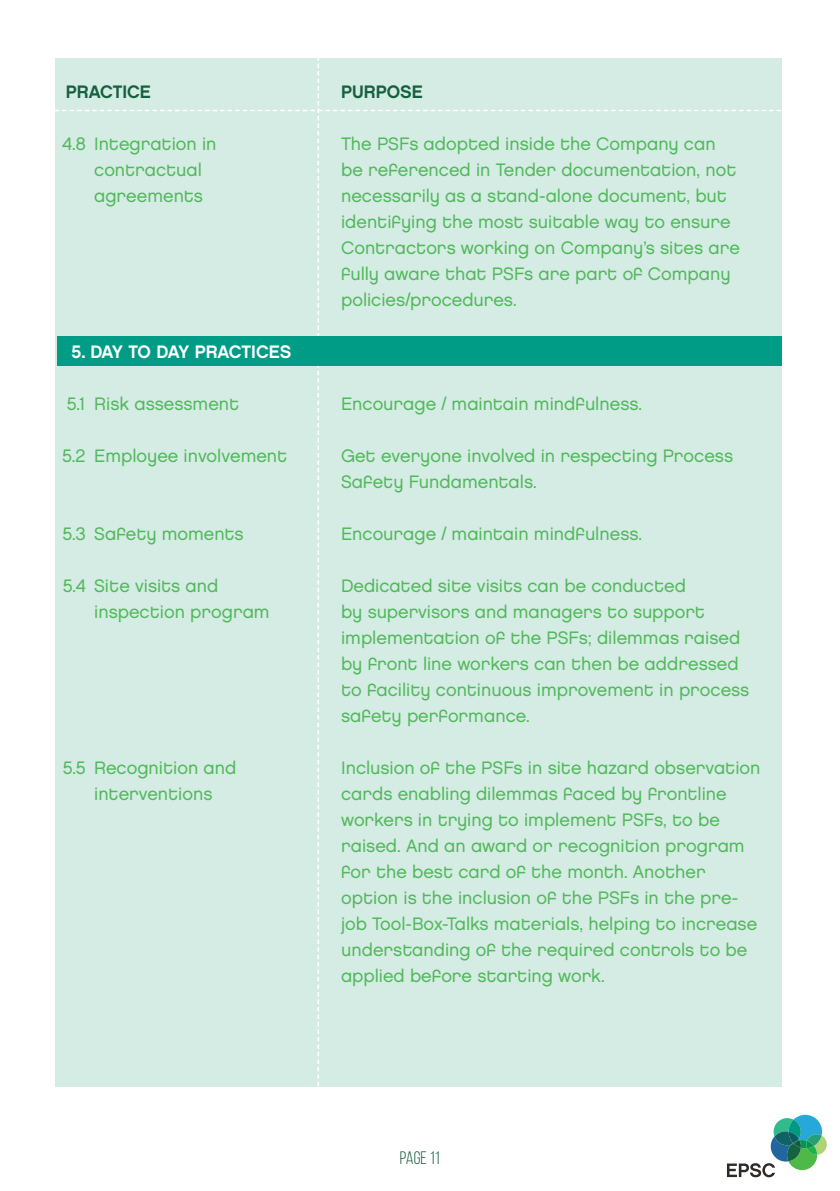
<style>
.page{position:relative;width:840px;height:1191px;background:#fff}
.page>*{position:absolute;margin:0;border:0;box-sizing:border-box;transform-origin:0 0}
.t1{font:18px/26px "Chalet London Nineteen Eighty";color:#52b85b}
.t2{font:18px "Chalet New York Nineteen Eighty";letter-spacing:-.01em;color:#fff}
.t3{font:18px "Chalet New York Nineteen Eighty";color:#15603f}
.t4{font:18px "Bebas Neue";color:#15603f}
</style>
<div class="page">
<svg style="left:727px;top:1114px;width:99px;height:63px"></svg>
<div style="left:55px;top:58px;width:725px;height:1028px;background:#d4ece4"></div>
<p class="t3" style="left:66px;top:81px;width:86px">PRACTICE</p>
<p class="t3" style="left:341px;top:81px;width:83px">PURPOSE</p>
<p class="t1" style="left:341px;top:131px;width:400px">The PSFs adopted inside the Company can be referenced in Tender documentation, not necessarily as a stand-alone document, but identifying the most suitable way to ensure Contractors working on Company’s sites are fully aware that PSFs are part of Company policies/procedures.</p>
<p class="t1" style="left:62px;top:131px;width:25px">4.8</p>
<p class="t1" style="left:94px;top:131px;width:124px">Integration in contractual</p>
<p class="t1" style="left:94px;top:183px;width:110px">agreements</p>
<p class="t2" style="left:71px;top:341px;width:221px">5. DAY TO DAY PRACTICES</p>
<p class="t1" style="left:67px;top:391px;width:20px">5.1</p>
<p class="t1" style="left:62px;top:443px;width:25px">5.2</p>
<p class="t1" style="left:94px;top:391px;width:146px">Risk assessment</p>
<p class="t1" style="left:94px;top:443px;width:194px">Employee involvement</p>
<p class="t1" style="left:62px;top:521px;width:25px">5.3</p>
<p class="t1" style="left:63px;top:573px;width:24px">5.4</p>
<p class="t1" style="left:94px;top:521px;width:151px">Safety moments</p>
<p class="t1" style="left:94px;top:573px;width:177px">Site visits and inspection program</p>
<p class="t1" style="left:63px;top:755px;width:24px">5.5</p>
<p class="t1" style="left:94px;top:755px;width:144px">Recognition and interventions</p>
<p class="t1" style="left:341px;top:391px;width:302px">Encourage / maintain mindfulness.</p>
<p class="t1" style="left:341px;top:443px;width:393px">Get everyone involved in respecting Process<br>Safety Fundamentals.</p>
<p class="t1" style="left:341px;top:521px;width:302px">Encourage / maintain mindfulness.</p>
<p class="t1" style="left:341px;top:573px;width:409px">Dedicated site visits can be conducted<br>by supervisors and managers to support implementation of the PSFs; dilemmas raised by front line workers can then be addressed to facility continuous improvement in process safety performance.</p>
<p class="t1" style="left:341px;top:755px;width:420px">Inclusion of the PSFs in site hazard observation cards enabling dilemmas faced by frontline workers in trying to implement PSFs, to be raised. And an award or recognition program for the best card of the month. Another option is the inclusion of the PSFs in the pre&shy;job Tool-Box-Talks materials, helping to increase understanding of the required controls to be applied before starting work.</p>
<p class="t4" style="left:399px;top:1148px;width:42px">page 11</p>
</div>
